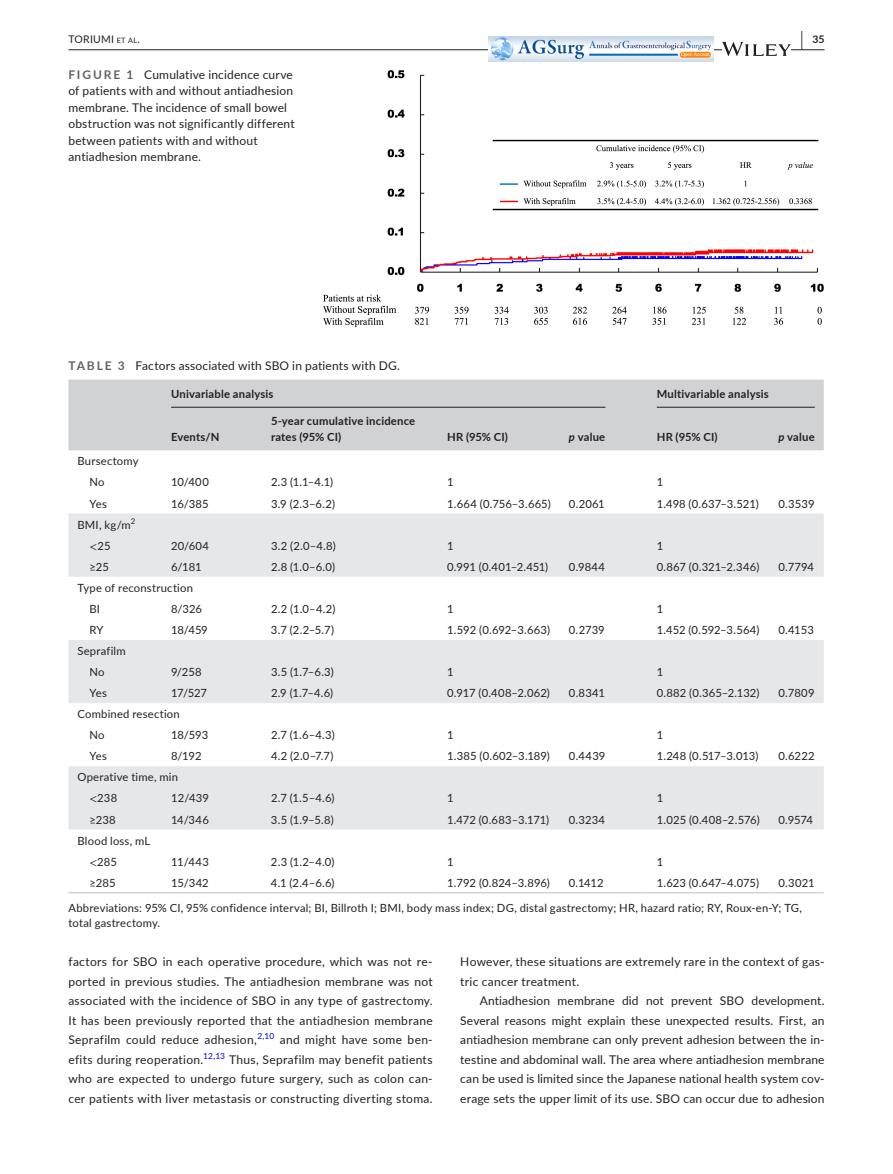
<style>
.page{position:relative;width:893px;height:1174px;background:#fff}
.page>*{position:absolute;margin:0;border:0;box-sizing:border-box;transform-origin:0 0}
.t1{font:12px/19.5px "Lato";letter-spacing:.015em;color:#231f20;text-align:justify}
.t2{font:11.25px/21px "Lato";letter-spacing:.015em;color:#231f20}
.t3{font:700 11.25px/15.8px "Lato";letter-spacing:.02em;color:#231f20}
.t4{font:11.25px "Lato";letter-spacing:-.005em;color:#231f20}
.t5{font:11.25px "Lato";letter-spacing:-.015em;color:#231f20}
.t6{font:11.25px "Lato";letter-spacing:-.01em;color:#231f20}
.t7{font:10.5px "Lato";letter-spacing:.02em;color:#231f20}
.t8{font:700 10.5px "Lato";color:#231f20}
.t9{font:7.8px "Lato";color:#231f20}
.s1{font-size:7.35px}
.s2{font-size:19.5px}
.s3{font-weight:700;color:#636366}
.s4{font-style:italic}
.s5{font-family:"STIX"}
</style>
<div class="page">
<hr style="left:68px;top:49px;width:756px;height:1px;background:#231f20">
<img style="left:488px;top:36px;width:226px;height:26px">
<svg style="left:722px;top:42px;width:69px;height:14px"></svg>
<img style="left:323px;top:70px;width:501px;height:257px">
<div style="left:68px;top:379px;width:756px;height:71px;background:#d1d2d4"></div>
<svg style="left:68px;top:513px;width:756px;height:316px;fill:#e6e7e9"></svg>
<hr style="left:68px;top:892px;width:94px;height:1px;background:#d1d2d4">
<hr style="left:162px;top:892px;width:100px;height:1px;background:#d1d2d4">
<hr style="left:262px;top:892px;width:176px;height:1px;background:#d1d2d4">
<hr style="left:438px;top:892px;width:122px;height:1px;background:#d1d2d4">
<hr style="left:560px;top:892px;width:88px;height:1px;background:#d1d2d4">
<hr style="left:648px;top:892px;width:121px;height:1px;background:#d1d2d4">
<hr style="left:769px;top:892px;width:55px;height:1px;background:#d1d2d4">
<hr style="left:171px;top:407px;width:434px;height:1px;background:#231f20">
<hr style="left:657px;top:407px;width:158px;height:1px;background:#231f20">
<p class="t7" style="left:68px;top:31px;width:73px">TORIUMI <span class="s1">et al</span>.</p>
<p class="t8" style="left:801px;top:31px;width:25px"><span class="s2">|</span> 35</p>
<p class="t1" style="left:68px;top:66px;width:228px;line-height:16.5px;text-align:left"><span class="s3">FIGURE 1</span> Cumulative incidence curve of patients with and without antiadhesion membrane. The incidence of small bowel obstruction was not significantly different between patients with and without antiadhesion membrane.</p>
<p class="t1" style="left:68px;top:355px;width:333px"><span class="s3">TABLE 3</span> Factors associated with SBO in patients with DG.</p>
<p class="t3" style="left:171px;top:385px;width:104px">Univariable analysis</p>
<p class="t3" style="left:657px;top:385px;width:114px">Multivariable analysis</p>
<p class="t3" style="left:171px;top:428px;width:50px">Events/N</p>
<p class="t3" style="left:271px;top:413px;width:146px">5-year cumulative incidence rates (95% CI)</p>
<p class="t3" style="left:447px;top:428px;width:62px">HR (95% CI)</p>
<p class="t3" style="left:569px;top:428px;width:38px"><span class="s4">p</span> value</p>
<p class="t3" style="left:657px;top:428px;width:62px">HR (95% CI)</p>
<p class="t3" style="left:778px;top:428px;width:38px"><span class="s4">p</span> value</p>
<p class="t2" style="left:89px;top:450px;width:51px;text-indent:-12px">Bursectomy<br>No</p>
<p class="t2" style="left:171px;top:471px;width:39px">10/400</p>
<p class="t2" style="left:271px;top:471px;width:64px">2.3 (1.1–4.1)</p>
<p class="t2" style="left:447px;top:471px;width:8px">1</p>
<p class="t2" style="left:657px;top:471px;width:8px">1</p>
<p class="t2" style="left:89px;top:492px;width:19px">Yes</p>
<p class="t2" style="left:171px;top:492px;width:39px">16/385</p>
<p class="t2" style="left:271px;top:492px;width:66px">3.9 (2.3–6.2)</p>
<p class="t2" style="left:447px;top:492px;width:105px">1.664 (0.756–3.665)</p>
<p class="t2" style="left:569px;top:492px;width:37px">0.2061</p>
<p class="t4" style="left:657px;top:495px;width:104px">1.498 (0.637–3.521)</p>
<p class="t2" style="left:778px;top:492px;width:38px">0.3539</p>
<p class="t2" style="left:77px;top:513px;width:55px">BMI, kg/m</p>
<p class="t9" style="left:131px;top:515px;width:6px">2</p>
<p class="t2" style="left:89px;top:534px;width:23px"><span class="s5">&lt;</span>25</p>
<p class="t2" style="left:171px;top:534px;width:39px">20/604</p>
<p class="t2" style="left:271px;top:534px;width:66px">3.2 (2.0–4.8)</p>
<p class="t2" style="left:447px;top:534px;width:8px">1</p>
<p class="t2" style="left:657px;top:534px;width:8px">1</p>
<p class="t2" style="left:89px;top:555px;width:21px">≥25</p>
<p class="t2" style="left:171px;top:555px;width:32px">6/181</p>
<p class="t2" style="left:271px;top:555px;width:66px">2.8 (1.0–6.0)</p>
<p class="t2" style="left:447px;top:555px;width:103px">0.991 (0.401–2.451)</p>
<p class="t2" style="left:569px;top:555px;width:38px">0.9844</p>
<p class="t2" style="left:657px;top:555px;width:104px">0.867 (0.321–2.346)</p>
<p class="t2" style="left:778px;top:555px;width:37px">0.7794</p>
<p class="t2" style="left:89px;top:577px;width:105px;text-indent:-12px">Type of reconstruction<br>BI</p>
<p class="t2" style="left:171px;top:598px;width:32px">8/326</p>
<p class="t2" style="left:271px;top:598px;width:66px">2.2 (1.0–4.2)</p>
<p class="t2" style="left:447px;top:598px;width:8px">1</p>
<p class="t2" style="left:657px;top:598px;width:8px">1</p>
<p class="t2" style="left:89px;top:619px;width:16px">RY</p>
<p class="t2" style="left:171px;top:619px;width:38px">18/459</p>
<p class="t2" style="left:271px;top:619px;width:65px">3.7 (2.2–5.7)</p>
<p class="t2" style="left:447px;top:619px;width:104px">1.592 (0.692–3.663)</p>
<p class="t2" style="left:569px;top:619px;width:37px">0.2739</p>
<p class="t2" style="left:657px;top:619px;width:104px">1.452 (0.592–3.564)</p>
<p class="t2" style="left:778px;top:619px;width:37px">0.4153</p>
<p class="t2" style="left:89px;top:640px;width:38px;text-indent:-12px">Seprafilm<br>No</p>
<p class="t2" style="left:171px;top:661px;width:32px">9/258</p>
<p class="t2" style="left:271px;top:661px;width:64px">3.5 (1.7–6.3)</p>
<p class="t2" style="left:447px;top:661px;width:8px">1</p>
<p class="t2" style="left:657px;top:661px;width:8px">1</p>
<p class="t2" style="left:89px;top:682px;width:19px">Yes</p>
<p class="t2" style="left:171px;top:682px;width:38px">17/527</p>
<p class="t2" style="left:271px;top:682px;width:64px">2.9 (1.7–4.6)</p>
<p class="t2" style="left:447px;top:682px;width:104px">0.917 (0.408–2.062)</p>
<p class="t2" style="left:569px;top:682px;width:38px">0.8341</p>
<p class="t2" style="left:657px;top:682px;width:104px">0.882 (0.365–2.132)</p>
<p class="t2" style="left:778px;top:682px;width:38px">0.7809</p>
<p class="t2" style="left:89px;top:703px;width:92px;text-indent:-12px">Combined resection<br>No</p>
<p class="t2" style="left:171px;top:724px;width:39px">18/593</p>
<p class="t2" style="left:271px;top:724px;width:65px">2.7 (1.6–4.3)</p>
<p class="t2" style="left:447px;top:724px;width:8px">1</p>
<p class="t2" style="left:657px;top:724px;width:8px">1</p>
<p class="t2" style="left:89px;top:745px;width:19px">Yes</p>
<p class="t2" style="left:171px;top:745px;width:32px">8/192</p>
<p class="t2" style="left:271px;top:745px;width:64px">4.2 (2.0–7.7)</p>
<p class="t2" style="left:447px;top:745px;width:104px">1.385 (0.602–3.189)</p>
<p class="t2" style="left:569px;top:745px;width:38px">0.4439</p>
<p class="t5" style="left:657px;top:748px;width:103px">1.248 (0.517–3.013)</p>
<p class="t2" style="left:778px;top:745px;width:38px">0.6222</p>
<p class="t2" style="left:89px;top:766px;width:90px;text-indent:-12px">Operative time, min <span class="s5">&lt;</span>238</p>
<p class="t2" style="left:171px;top:787px;width:39px">12/439</p>
<p class="t2" style="left:271px;top:787px;width:65px">2.7 (1.5–4.6)</p>
<p class="t2" style="left:447px;top:787px;width:8px">1</p>
<p class="t2" style="left:657px;top:787px;width:8px">1</p>
<p class="t2" style="left:89px;top:808px;width:28px">≥238</p>
<p class="t2" style="left:171px;top:808px;width:39px">14/346</p>
<p class="t2" style="left:271px;top:808px;width:64px">3.5 (1.9–5.8)</p>
<p class="t6" style="left:447px;top:811px;width:104px">1.472 (0.683–3.171)</p>
<p class="t2" style="left:569px;top:808px;width:38px">0.3234</p>
<p class="t2" style="left:657px;top:808px;width:104px">1.025 (0.408–2.576)</p>
<p class="t2" style="left:778px;top:808px;width:36px">0.9574</p>
<p class="t2" style="left:89px;top:829px;width:62px;text-indent:-12px">Blood loss, mL <span class="s5">&lt;</span>285</p>
<p class="t2" style="left:171px;top:850px;width:39px">11/443</p>
<p class="t2" style="left:271px;top:850px;width:65px">2.3 (1.2–4.0)</p>
<p class="t2" style="left:447px;top:850px;width:8px">1</p>
<p class="t2" style="left:657px;top:850px;width:8px">1</p>
<p class="t2" style="left:89px;top:871px;width:28px">≥285</p>
<p class="t2" style="left:171px;top:871px;width:39px">15/342</p>
<p class="t2" style="left:271px;top:871px;width:65px">4.1 (2.4–6.6)</p>
<p class="t2" style="left:447px;top:871px;width:104px">1.792 (0.824–3.896)</p>
<p class="t2" style="left:569px;top:871px;width:36px">0.1412</p>
<p class="t4" style="left:657px;top:874px;width:104px">1.623 (0.647–4.075)</p>
<p class="t2" style="left:68px;top:869px;width:748px;line-height:24.8px;text-indent:710px">0.3021<br>Abbreviations: 95% CI, 95% confidence interval; BI, Billroth I; BMI, body mass index; DG, distal gastrectomy; HR, hazard ratio; RY, Roux-en-Y; TG,</p>
<p class="t2" style="left:68px;top:912px;width:93px">total gastrectomy.</p>
<p class="t1" style="left:68px;top:951px;width:366px">factors for SBO in each operative procedure, which was not re&shy;ported in previous studies. The antiadhesion membrane was not associated with the incidence of SBO in any type of gastrectomy.<br>It has been previously reported that the antiadhesion membrane Seprafilm could reduce adhesion,<sup>2,10</sup> and might have some ben&shy;efits during reoperation.<sup>12,13</sup> Thus, Seprafilm may benefit patients who are expected to undergo future surgery, such as colon can&shy;cer patients with liver metastasis or constructing diverting stoma.</p>
<p class="t1" style="left:460px;top:951px;width:366px">However, these situations are extremely rare in the context of gas&shy;tric cancer treatment.</p>
<p class="t1" style="left:460px;top:990px;width:366px;text-indent:20px">Antiadhesion membrane did not prevent SBO development.<br>Several reasons might explain these unexpected results. First, an antiadhesion membrane can only prevent adhesion between the in&shy;testine and abdominal wall. The area where antiadhesion membrane can be used is limited since the Japanese national health system cov&shy;erage sets the upper limit of its use. SBO can occur due to adhesion</p>
</div>
